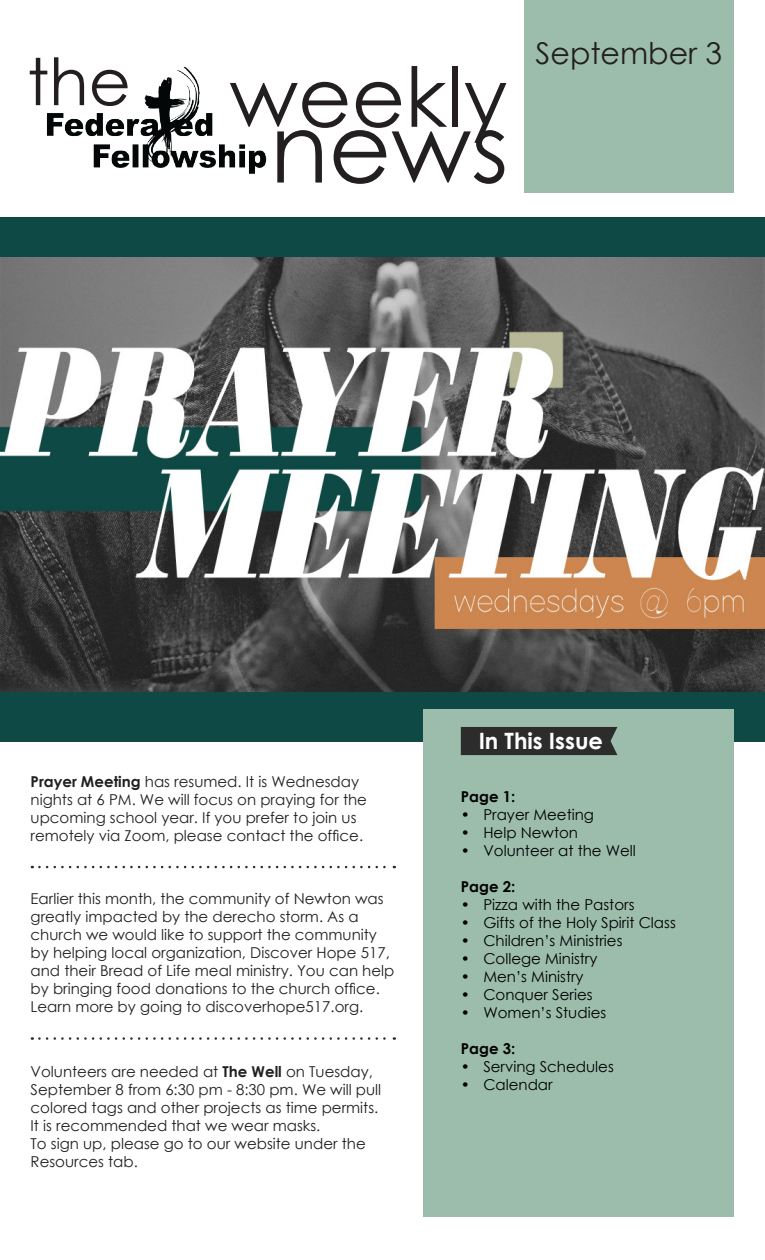
<style>
.page{position:relative;width:765px;height:1260px;background:#fff}
.page>*{position:absolute;margin:0;border:0;box-sizing:border-box;transform-origin:0 0}
.t1{font:96.25px "Century Gothic";color:#231f20}
.t2{font:82.5px "Century Gothic";color:#231f20}
.t3{font:65px "Century Gothic";color:#231f20}
.t4{font:30px "Century Gothic";color:#231f20}
.t5{font:700 22.5px "Century Gothic";color:#fff}
.t6{font:15px/18px "Century Gothic";color:#231f20}
.t7{font:15px "Century Gothic";color:#000}
.t8{font:700 15px "Century Gothic";color:#000}
.s1{font-weight:700}
</style>
<div class="page">
<div style="left:0;top:218px;width:765px;height:524px;background:#0e4945"></div>
<img style="left:0;top:258px;width:765px;height:434px">
<div style="left:524px;top:0;width:209px;height:192px;background:#9cbdac"></div>
<div style="left:423px;top:709px;width:310px;height:508px;background:#9cbdac"></div>
<img style="left:46px;top:66px;width:221px;height:108px">
<div style="left:461px;top:727px;width:156px;height:28px;background:#2c2c2c"></div>
<svg style="left:39px;top:866px;width:356px;height:2px"></svg>
<svg style="left:39px;top:1037px;width:356px;height:3px"></svg>
<p class="t3" style="left:27px;top:36px;width:105px">the</p>
<p class="t2" style="left:230px;top:39px;width:279px">weekly</p>
<p class="t1" style="left:270px;top:81px;width:240px">news</p>
<p class="t4" style="left:536px;top:33px;width:188px">September 3</p>
<p class="t6" style="left:31px;top:772px;width:338px"><span class="s1">Prayer Meeting</span> has resumed. It is Wednesday nights at 6 PM. We will focus on praying for the upcoming school year. If you prefer to join us remotely via Zoom, please contact the office.</p>
<p class="t6" style="left:31px;top:890px;width:365px">Earlier this month, the community of Newton was greatly impacted by the derecho storm. As a church we would like to support the community by helping local organization, Discover Hope 517, and their Bread of Life meal ministry. You can help by bringing food donations to the church office.<br>Learn more by going to discoverhope517.org.</p>
<p class="t6" style="left:31px;top:1062px;width:352px">Volunteers are needed at <span class="s1">The Well</span> on Tuesday, September 8 from 6:30 pm - 8:30 pm. We will pull colored tags and other projects as time permits.<br>It is recommended that we wear masks.<br>To sign up, please go to our website under the Resources tab.</p>
<p class="t5" style="left:479px;top:724px;width:126px">In This Issue</p>
<p class="t8" style="left:461px;top:785px;width:56px">Page 1:</p>
<p class="t7" style="left:461px;top:804px;width:135px">• Prayer Meeting</p>
<p class="t7" style="left:461px;top:822px;width:119px">• Help Newton</p>
<p class="t7" style="left:461px;top:840px;width:177px">• Volunteer at the Well</p>
<p class="t8" style="left:461px;top:875px;width:56px">Page 2:</p>
<p class="t7" style="left:461px;top:894px;width:175px">• Pizza with the Pastors</p>
<p class="t7" style="left:461px;top:912px;width:216px">• Gifts of the Holy Spirit Class</p>
<p class="t7" style="left:461px;top:930px;width:163px">• Children’s Ministries</p>
<p class="t7" style="left:461px;top:948px;width:138px">• College Ministry</p>
<p class="t7" style="left:461px;top:966px;width:124px">• Men’s Ministry</p>
<p class="t7" style="left:461px;top:984px;width:133px">• Conquer Series</p>
<p class="t7" style="left:461px;top:1002px;width:147px">• Women’s Studies</p>
<p class="t8" style="left:461px;top:1037px;width:56px">Page 3:</p>
<p class="t7" style="left:461px;top:1056px;width:154px">• Serving Schedules</p>
<p class="t7" style="left:461px;top:1074px;width:93px">• Calendar</p>
</div>
